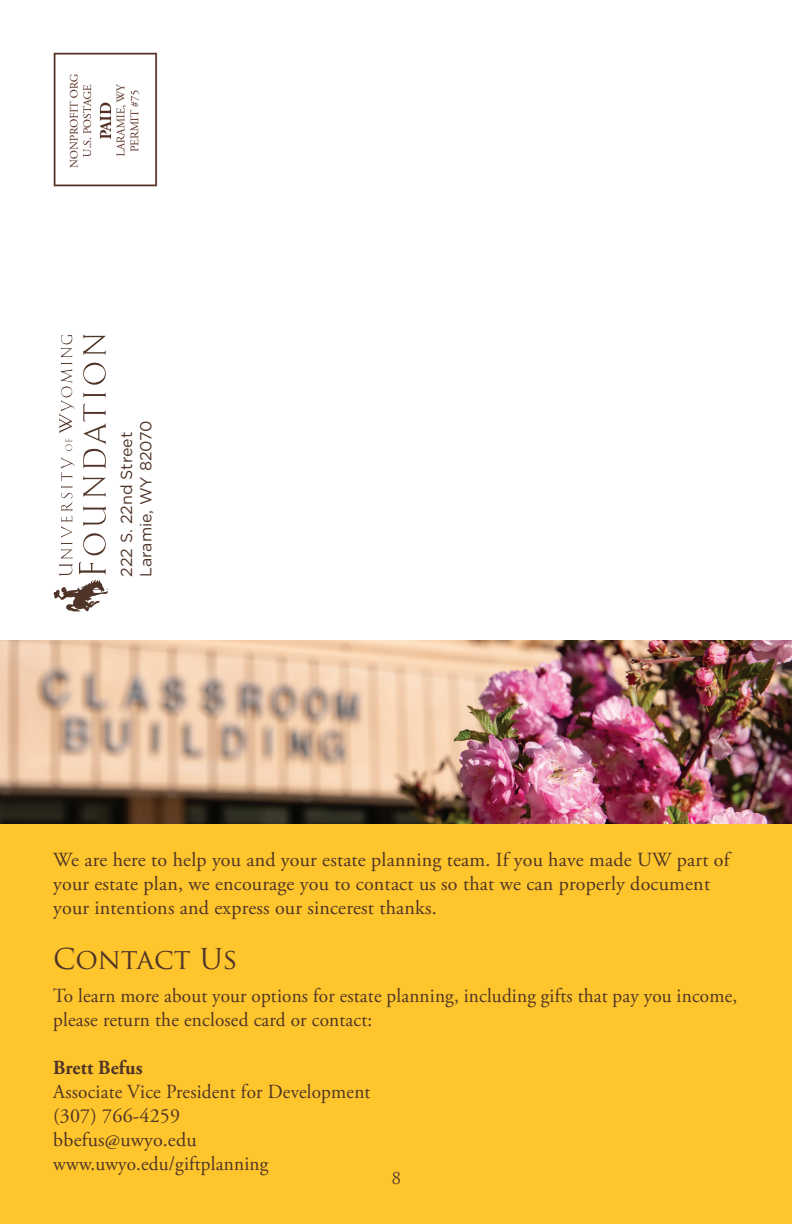
<style>
.page{position:relative;width:792px;height:1224px;background:#fff}
.page>*{position:absolute;margin:0;border:0;box-sizing:border-box;transform-origin:0 0}
.t1{font:28px "Trajan Pro";letter-spacing:-.005em;color:#4f3428}
.t2{font:20px/24px "Adobe Garamond Pro";letter-spacing:.01em;color:#4f3428;scale:.96 1}
.t3{font:20px/24px "Adobe Garamond Pro";letter-spacing:.01em;color:#4f3428}
.t4{font:700 20px "Adobe Garamond Pro";letter-spacing:.01em;color:#4f3428;scale:.96 1}
.t5{font:16px/19.2px "Gotham";color:#4f3428}
.t6{font:16px "Trajan Pro";color:#4f3428}
</style>
<div class="page">
<svg style="left:54px;top:334px;width:54px;height:278px"></svg>
<img style="left:53px;top:52px;width:105px;height:135px">
<div style="left:0;top:813px;width:792px;height:411px;background:#fec52c"></div>
<img style="left:0;top:641px;width:792px;height:182px">
<p class="t5" style="left:117px;top:577px;width:158px;rotate:-90deg">222 S. 22nd Street<br>Laramie, WY 82070</p>
<p class="t3" style="left:53px;top:849px;width:678px">We are here to help you and your estate planning team. If you have made UW part of your estate plan, we encourage you to contact us so that we can properly document your intentions and express our sincerest thanks.</p>
<h1 class="t1" style="left:53px;top:941px;width:186px">Contact Us</h1>
<p class="t2" style="left:53px;top:984px;width:714px">To learn more about your options for estate planning, including gifts that pay you income, please return the enclosed card or contact:</p>
<p class="t4" style="left:53px;top:1056px;width:95px">Brett Befus</p>
<p class="t2" style="left:53px;top:1080px;width:332px">Associate Vice President for Development (307) 766-4259<br>bbefus@uwyo.edu www.uwyo.edu/giftplanning</p>
<p class="t6" style="left:392px;top:1168px;width:11px">8</p>
</div>
